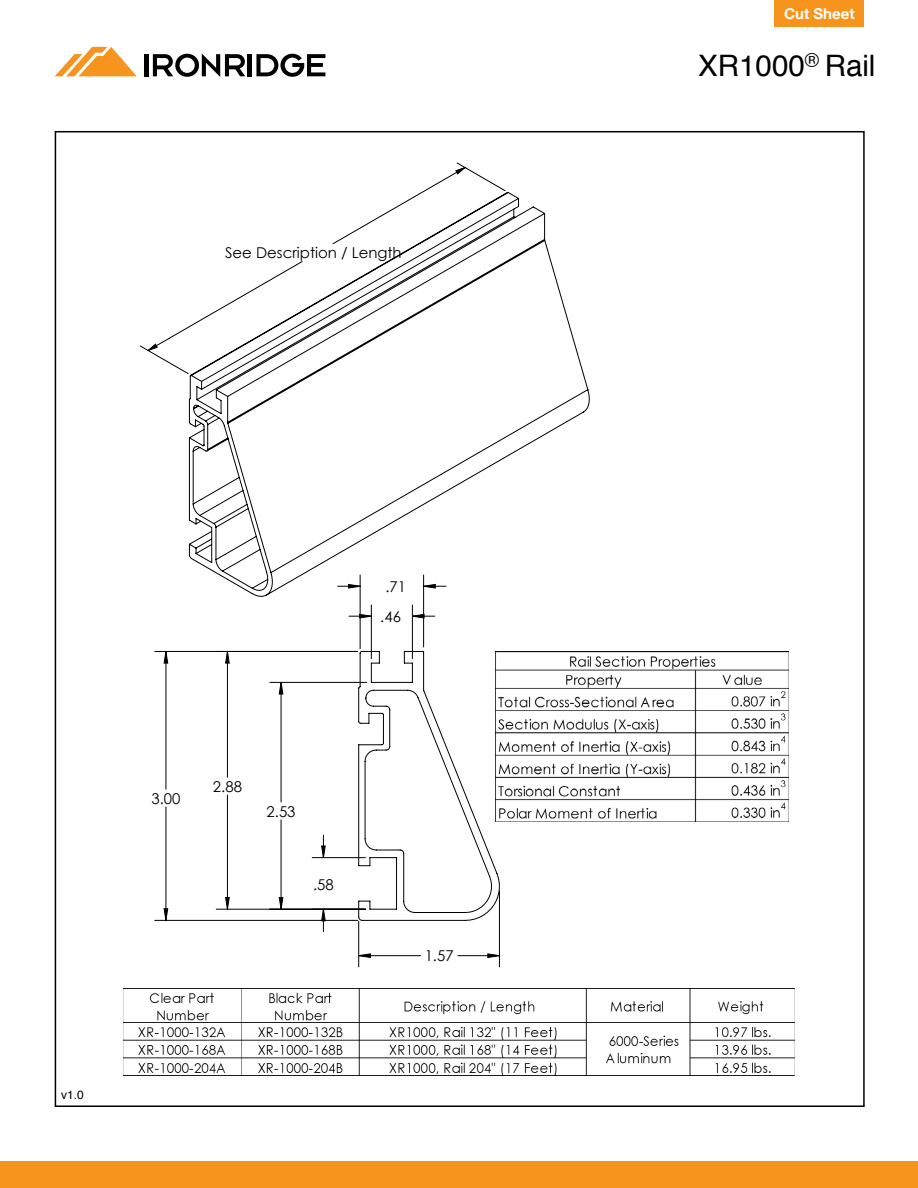
<style>
.page{position:relative;width:918px;height:1188px;background:#fff}
.page>*{position:absolute;margin:0;border:0;box-sizing:border-box;transform-origin:0 0}
.t1{font:29.55px "Helvetica";color:#000}
.t2{font:15px "Century Gothic";color:#000}
.t3{font:700 15px "Helvetica Neue";color:#fff}
.t4{font:12px "Helvetica";color:#000}
</style>
<div class="page">
<div style="left:775px;top:0;width:89px;height:27px;background:#f7941e"></div>
<div style="left:0;top:1161px;width:918px;height:27px;background:#f7941e"></div>
<hr style="left:248px;top:54px;width:4px;height:22px;background:#000">
<svg style="left:256px;top:54px;width:69px;height:23px"></svg>
<hr style="left:144px;top:54px;width:4px;height:22px;background:#000">
<svg style="left:153px;top:54px;width:92px;height:23px"></svg>
<svg style="left:55px;top:47px;width:82px;height:29px"></svg>
<img style="left:124px;top:988px;width:670px;height:88px">
<img style="left:506px;top:651px;width:283px;height:171px">
<svg style="left:148px;top:168px;width:351px;height:789px"></svg>
<svg style="left:188px;top:191px;width:402px;height:406px"></svg>
<svg style="left:357px;top:650px;width:143px;height:271px"></svg>
<p class="t2" style="left:225px;top:242px;width:178px">See Description / Length</p>
<p class="t4" style="left:61px;top:1085px;width:24px">v1.0</p>
<p class="t2" style="left:385px;top:576px;width:22px">.71</p>
<p class="t2" style="left:380px;top:606px;width:22px">.46</p>
<p class="t2" style="left:151px;top:788px;width:30px">3.00</p>
<p class="t2" style="left:213px;top:776px;width:30px">2.88</p>
<p class="t2" style="left:267px;top:801px;width:30px">2.53</p>
<p class="t2" style="left:313px;top:874px;width:22px">.58</p>
<p class="t2" style="left:425px;top:945px;width:30px">1.57</p>
<p class="t3" style="left:784px;top:2px;width:72px">Cut Sheet</p>
<h1 class="t1" style="left:698px;top:43px;width:179px">XR1000<sup>®</sup> Rail</h1>
</div>
